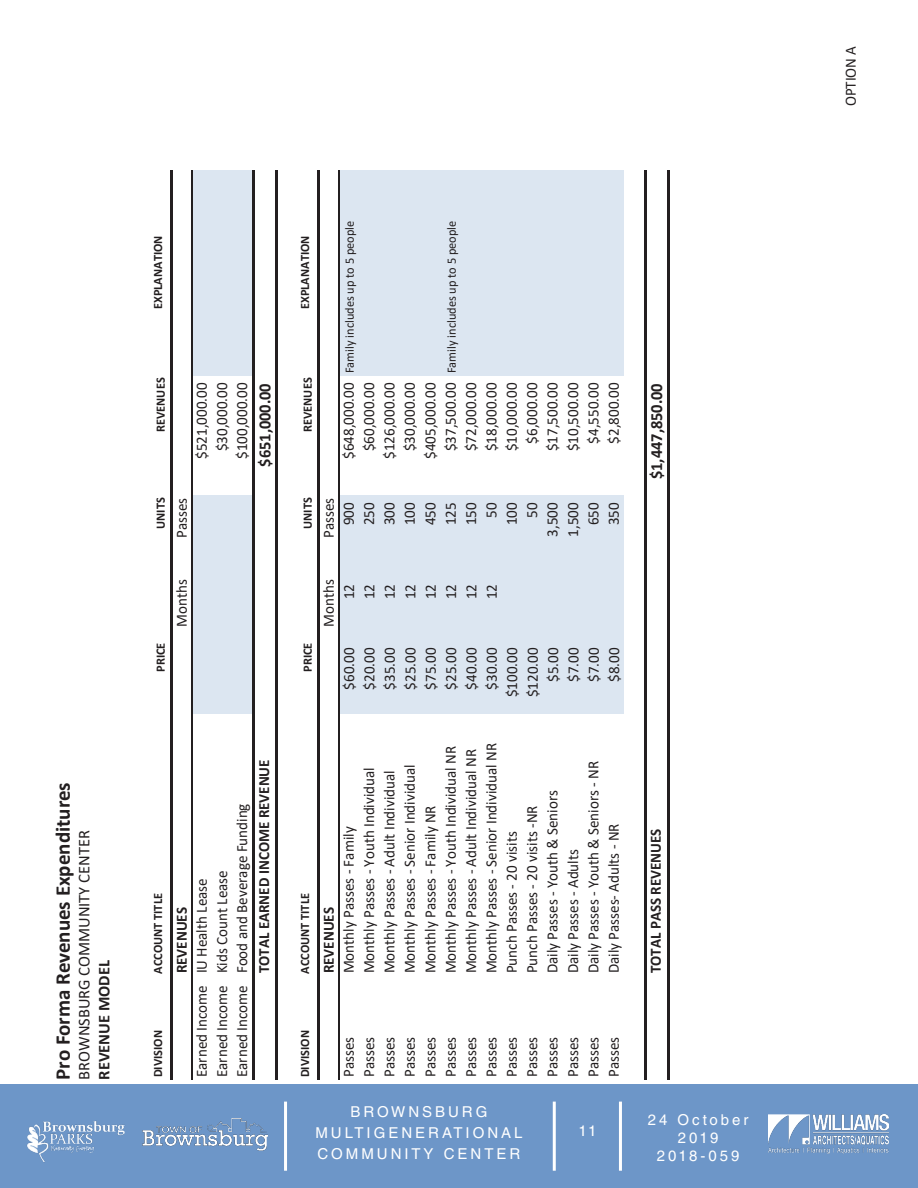
<style>
.page{position:relative;width:918px;height:1188px;background:#fff}
.page>*{position:absolute;margin:0;border:0;box-sizing:border-box;transform-origin:0 0}
.t1{font:700 21px "Calibri";color:#231f20}
.t2{font:700 17.1px "Calibri";color:#231f20;scale:.96 1}
.t3{font:16.5px "Calibri";color:#231f20}
.t4{font:700 16.5px "Calibri";color:#231f20}
.t5{font:15.6px "Calibri";color:#231f20;scale:.96 1}
.t6{font:700 15.6px "Calibri";color:#231f20;scale:.96 1}
.t7{font:15px/21px "Helvetica LT Std";letter-spacing:.2em;color:#fff;text-align:center}
.t8{font:700 12.75px "Calibri";color:#231f20;scale:.96 1}
.t9{font:12.75px "Calibri";color:#231f20;scale:.96 1}
.s1{font-size:15.6px}
</style>
<div class="page">
<div style="left:0;top:1084px;width:918px;height:104px;background:#6d96c8"></div>
<img style="left:768px;top:1115px;width:120px;height:38px">
<img style="left:143px;top:1118px;width:125px;height:33px">
<img style="left:27px;top:1121px;width:98px;height:42px">
<hr style="left:553px;top:1102px;width:3px;height:69px;background:#fff">
<hr style="left:284px;top:1102px;width:3px;height:69px;background:#fff">
<hr style="left:619px;top:1102px;width:3px;height:69px;background:#fff">
<div style="left:192px;top:495px;width:62px;height:219px;background:#dce6f1"></div>
<div style="left:192px;top:170px;width:62px;height:205px;background:#dce6f1"></div>
<div style="left:339px;top:495px;width:285px;height:219px;background:#dce6f1"></div>
<div style="left:339px;top:170px;width:285px;height:205px;background:#dce6f1"></div>
<hr style="left:170px;top:170px;width:3px;height:910px;background:#231f20">
<hr style="left:191px;top:170px;width:1px;height:910px;background:#231f20">
<hr style="left:252px;top:170px;width:3px;height:910px;background:#231f20">
<hr style="left:275px;top:170px;width:3px;height:910px;background:#231f20">
<hr style="left:317px;top:170px;width:3px;height:910px;background:#231f20">
<hr style="left:338px;top:170px;width:1px;height:910px;background:#231f20">
<hr style="left:644px;top:170px;width:3px;height:910px;background:#231f20">
<hr style="left:667px;top:170px;width:3px;height:910px;background:#231f20">
<p class="t1" style="left:48px;top:1080px;width:299px;rotate:-90deg">Pro Forma Revenues Expenditures</p>
<p class="t3" style="left:73px;top:1080px;width:251px;rotate:-90deg">BROWNSBURG COMMUNITY CENTER</p>
<p class="t4" style="left:92px;top:1080px;width:121px;rotate:-90deg">REVENUE MODEL</p>
<p class="t8" style="left:149px;top:309px;width:78px;rotate:-90deg">EXPLANATION</p>
<p class="t8" style="left:151px;top:432px;width:58px;rotate:-90deg">REVENUES</p>
<p class="t5" style="left:191px;top:459px;width:81px;rotate:-90deg">$521,000.00</p>
<p class="t5" style="left:231px;top:459px;width:81px;rotate:-90deg">$100,000.00</p>
<p class="t5" style="left:211px;top:451px;width:73px;rotate:-90deg">$30,000.00</p>
<p class="t2" style="left:253px;top:467px;width:88px;rotate:-90deg">$651,000.00</p>
<p class="t8" style="left:151px;top:529px;width:34px;rotate:-90deg">UNITS</p>
<p class="t5" style="left:171px;top:538px;width:43px;rotate:-90deg">Passes</p>
<p class="t8" style="left:151px;top:672px;width:32px;rotate:-90deg">PRICE</p>
<p class="t5" style="left:171px;top:627px;width:51px;rotate:-90deg">Months</p>
<p class="t8" style="left:149px;top:974px;width:85px;rotate:-90deg">ACCOUNT TITLE</p>
<p class="t8" style="left:149px;top:1077px;width:51px;rotate:-90deg">DIVISION</p>
<p class="t6" style="left:171px;top:973px;width:70px;rotate:-90deg">REVENUES</p>
<p class="t5" style="left:191px;top:1077px;width:208px;rotate:-90deg">Earned Income IU Health Lease</p>
<p class="t5" style="left:211px;top:1077px;width:217px;rotate:-90deg">Earned Income Kids Count Lease</p>
<p class="t5" style="left:231px;top:1077px;width:287px;rotate:-90deg">Earned Income Food and Beverage Funding</p>
<p class="t6" style="left:253px;top:973px;width:224px;rotate:-90deg">TOTAL EARNED INCOME REVENUE</p>
<p class="t8" style="left:296px;top:309px;width:78px;rotate:-90deg">EXPLANATION</p>
<p class="t8" style="left:298px;top:432px;width:58px;rotate:-90deg">REVENUES</p>
<p class="t9" style="left:341px;top:459px;width:249px;rotate:-90deg"><span class="s1">$648,000.00</span> Family includes up to 5 people</p>
<p class="t9" style="left:443px;top:451px;width:242px;rotate:-90deg"><span class="s1">$37,500.00</span> Family includes up to 5 people</p>
<p class="t5" style="left:542px;top:451px;width:73px;rotate:-90deg">$17,500.00</p>
<p class="t5" style="left:562px;top:451px;width:73px;rotate:-90deg">$10,500.00</p>
<p class="t5" style="left:582px;top:444px;width:65px;rotate:-90deg">$4,550.00</p>
<p class="t5" style="left:603px;top:444px;width:65px;rotate:-90deg">$2,800.00</p>
<p class="t5" style="left:379px;top:459px;width:81px;rotate:-90deg">$126,000.00</p>
<p class="t5" style="left:419px;top:459px;width:81px;rotate:-90deg">$405,000.00</p>
<p class="t5" style="left:521px;top:444px;width:65px;rotate:-90deg">$6,000.00</p>
<p class="t5" style="left:358px;top:451px;width:73px;rotate:-90deg">$60,000.00</p>
<p class="t5" style="left:399px;top:451px;width:73px;rotate:-90deg">$30,000.00</p>
<p class="t5" style="left:460px;top:451px;width:73px;rotate:-90deg">$72,000.00</p>
<p class="t5" style="left:480px;top:451px;width:73px;rotate:-90deg">$18,000.00</p>
<p class="t5" style="left:501px;top:451px;width:73px;rotate:-90deg">$10,000.00</p>
<p class="t8" style="left:298px;top:529px;width:34px;rotate:-90deg">UNITS</p>
<p class="t5" style="left:318px;top:538px;width:43px;rotate:-90deg">Passes</p>
<p class="t5" style="left:338px;top:525px;width:25px;rotate:-90deg">900</p>
<p class="t5" style="left:358px;top:525px;width:25px;rotate:-90deg">250</p>
<p class="t5" style="left:379px;top:525px;width:25px;rotate:-90deg">300</p>
<p class="t5" style="left:399px;top:525px;width:25px;rotate:-90deg">100</p>
<p class="t5" style="left:419px;top:525px;width:25px;rotate:-90deg">450</p>
<p class="t5" style="left:440px;top:525px;width:25px;rotate:-90deg">125</p>
<p class="t5" style="left:460px;top:525px;width:25px;rotate:-90deg">150</p>
<p class="t5" style="left:480px;top:518px;width:17px;rotate:-90deg">50</p>
<p class="t5" style="left:501px;top:525px;width:25px;rotate:-90deg">100</p>
<p class="t5" style="left:521px;top:518px;width:17px;rotate:-90deg">50</p>
<p class="t5" style="left:542px;top:537px;width:37px;rotate:-90deg">3,500</p>
<p class="t5" style="left:562px;top:537px;width:37px;rotate:-90deg">1,500</p>
<p class="t5" style="left:582px;top:525px;width:25px;rotate:-90deg">650</p>
<p class="t5" style="left:603px;top:525px;width:25px;rotate:-90deg">350</p>
<p class="t8" style="left:298px;top:672px;width:32px;rotate:-90deg">PRICE</p>
<p class="t5" style="left:318px;top:627px;width:51px;rotate:-90deg">Months</p>
<p class="t5" style="left:338px;top:599px;width:17px;rotate:-90deg">12</p>
<p class="t5" style="left:359px;top:599px;width:17px;rotate:-90deg">12</p>
<p class="t5" style="left:379px;top:599px;width:17px;rotate:-90deg">12</p>
<p class="t5" style="left:399px;top:599px;width:17px;rotate:-90deg">12</p>
<p class="t5" style="left:420px;top:599px;width:17px;rotate:-90deg">12</p>
<p class="t5" style="left:440px;top:599px;width:17px;rotate:-90deg">12</p>
<p class="t5" style="left:461px;top:599px;width:17px;rotate:-90deg">12</p>
<p class="t5" style="left:481px;top:599px;width:17px;rotate:-90deg">12</p>
<p class="t5" style="left:542px;top:682px;width:37px;rotate:-90deg">$5.00</p>
<p class="t5" style="left:562px;top:682px;width:37px;rotate:-90deg">$7.00</p>
<p class="t5" style="left:583px;top:682px;width:37px;rotate:-90deg">$7.00</p>
<p class="t5" style="left:603px;top:682px;width:37px;rotate:-90deg">$8.00</p>
<p class="t5" style="left:338px;top:690px;width:45px;rotate:-90deg">$60.00</p>
<p class="t5" style="left:359px;top:690px;width:45px;rotate:-90deg">$20.00</p>
<p class="t5" style="left:379px;top:690px;width:45px;rotate:-90deg">$35.00</p>
<p class="t5" style="left:399px;top:690px;width:45px;rotate:-90deg">$25.00</p>
<p class="t5" style="left:420px;top:690px;width:45px;rotate:-90deg">$75.00</p>
<p class="t5" style="left:440px;top:690px;width:45px;rotate:-90deg">$25.00</p>
<p class="t5" style="left:461px;top:690px;width:45px;rotate:-90deg">$40.00</p>
<p class="t5" style="left:481px;top:690px;width:45px;rotate:-90deg">$30.00</p>
<p class="t5" style="left:501px;top:697px;width:53px;rotate:-90deg">$100.00</p>
<p class="t5" style="left:522px;top:697px;width:53px;rotate:-90deg">$120.00</p>
<p class="t8" style="left:296px;top:974px;width:85px;rotate:-90deg">ACCOUNT TITLE</p>
<p class="t6" style="left:318px;top:973px;width:70px;rotate:-90deg">REVENUES</p>
<p class="t5" style="left:480px;top:973px;width:241px;rotate:-90deg">Monthly Passes - Senior Individual NR</p>
<p class="t5" style="left:440px;top:973px;width:238px;rotate:-90deg">Monthly Passes - Youth Individual NR</p>
<p class="t5" style="left:460px;top:973px;width:235px;rotate:-90deg">Monthly Passes - Adult Individual NR</p>
<p class="t5" style="left:399px;top:973px;width:219px;rotate:-90deg">Monthly Passes - Senior Individual</p>
<p class="t5" style="left:358px;top:973px;width:216px;rotate:-90deg">Monthly Passes - Youth Individual</p>
<p class="t5" style="left:379px;top:973px;width:213px;rotate:-90deg">Monthly Passes - Adult Individual</p>
<p class="t5" style="left:419px;top:973px;width:176px;rotate:-90deg">Monthly Passes - Family NR</p>
<p class="t5" style="left:338px;top:973px;width:154px;rotate:-90deg">Monthly Passes - Family</p>
<p class="t5" style="left:501px;top:973px;width:149px;rotate:-90deg">Punch Passes - 20 visits</p>
<p class="t5" style="left:521px;top:973px;width:176px;rotate:-90deg">Punch Passes - 20 visits -NR</p>
<p class="t5" style="left:582px;top:973px;width:223px;rotate:-90deg">Daily Passes - Youth &amp; Seniors - NR</p>
<p class="t5" style="left:542px;top:973px;width:192px;rotate:-90deg">Daily Passes - Youth &amp; Seniors</p>
<p class="t5" style="left:603px;top:973px;width:158px;rotate:-90deg">Daily Passes- Adults - NR</p>
<p class="t5" style="left:562px;top:973px;width:131px;rotate:-90deg">Daily Passes - Adults</p>
<p class="t8" style="left:296px;top:1077px;width:51px;rotate:-90deg">DIVISION</p>
<p class="t5" style="left:338px;top:1077px;width:43px;rotate:-90deg">Passes</p>
<p class="t5" style="left:358px;top:1077px;width:43px;rotate:-90deg">Passes</p>
<p class="t5" style="left:379px;top:1077px;width:43px;rotate:-90deg">Passes</p>
<p class="t5" style="left:399px;top:1077px;width:43px;rotate:-90deg">Passes</p>
<p class="t5" style="left:419px;top:1077px;width:43px;rotate:-90deg">Passes</p>
<p class="t5" style="left:440px;top:1077px;width:43px;rotate:-90deg">Passes</p>
<p class="t5" style="left:460px;top:1077px;width:43px;rotate:-90deg">Passes</p>
<p class="t5" style="left:480px;top:1077px;width:43px;rotate:-90deg">Passes</p>
<p class="t5" style="left:501px;top:1077px;width:43px;rotate:-90deg">Passes</p>
<p class="t5" style="left:521px;top:1077px;width:43px;rotate:-90deg">Passes</p>
<p class="t5" style="left:542px;top:1077px;width:43px;rotate:-90deg">Passes</p>
<p class="t5" style="left:562px;top:1077px;width:43px;rotate:-90deg">Passes</p>
<p class="t5" style="left:582px;top:1077px;width:43px;rotate:-90deg">Passes</p>
<p class="t5" style="left:603px;top:1077px;width:43px;rotate:-90deg">Passes</p>
<p class="t2" style="left:644px;top:479px;width:101px;rotate:-90deg">$1,447,850.00</p>
<p class="t6" style="left:645px;top:973px;width:152px;rotate:-90deg">TOTAL PASS REVENUES</p>
<p class="t7" style="left:315px;top:1101px;width:209px">BROWNSBURG<br>MULTIGENERATIONAL<br>COMMUNITY CENTER</p>
<p class="t7" style="left:578px;top:1121px;width:19px">11</p>
<p class="t7" style="left:648px;top:1111px;width:102px;line-height:18px">24 October<br>2019<br>2018-059</p>
<p class="t5" style="left:840px;top:106px;width:65px;rotate:-90deg">OPTION A</p>
</div>
